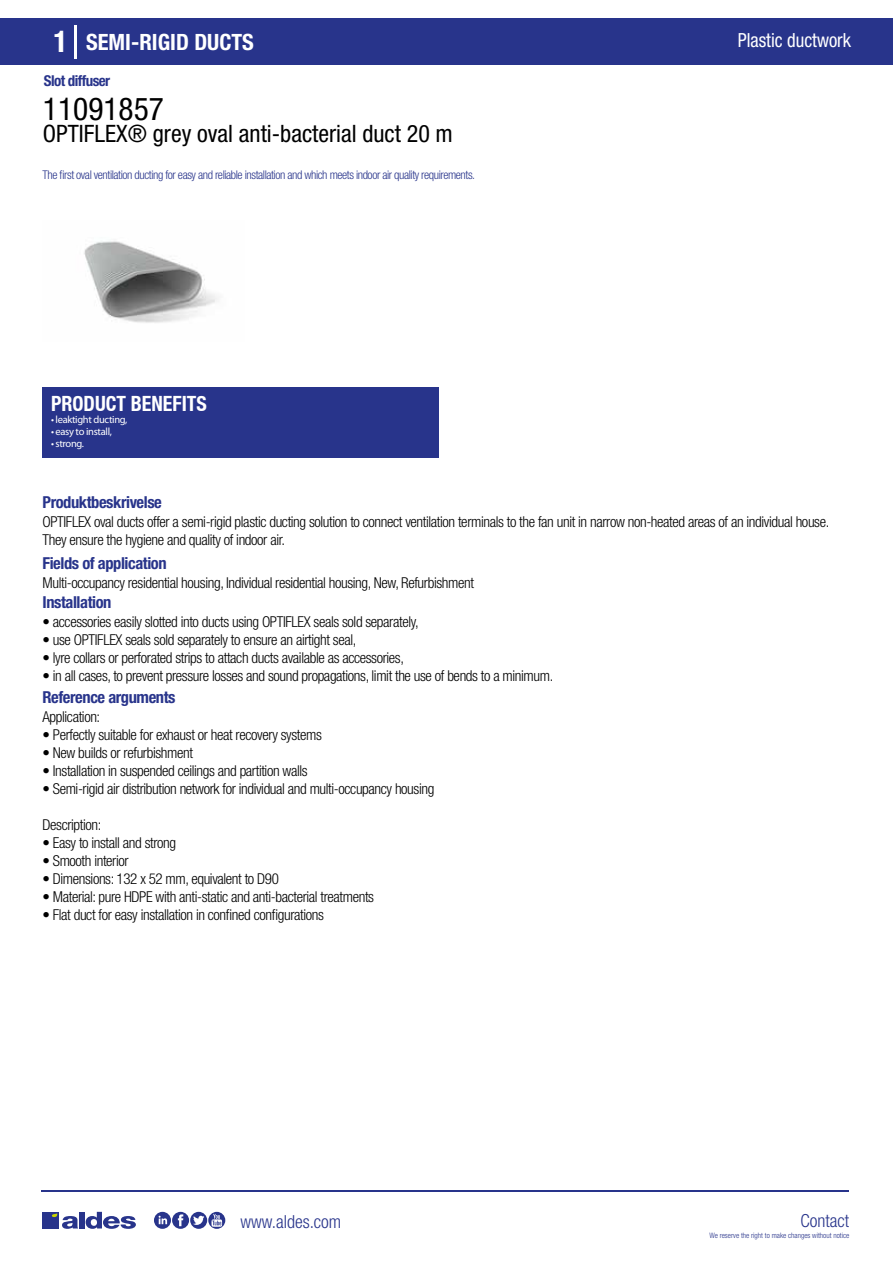
<style>
.page{position:relative;width:893px;height:1263px;background:#fff}
.page>*{position:absolute;margin:0;border:0;box-sizing:border-box;transform-origin:0 0}
.t1{font:condensed 31.5px "Helvetica Neue LT Std";color:#000}
.t2{font:condensed 24px "Helvetica Neue LT Std";color:#000}
.t3{font:700 condensed 22.5px "Helvetica Neue LT Std";color:#fff}
.t4{font:700 condensed 21px "Helvetica Neue";color:#fff;scale:.95 1}
.t5{font:condensed 19.5px "Helvetica Neue LT Std";color:#fff;scale:.95 1}
.t6{font:300 condensed 18px "Helvetica Neue";color:#28348b}
.t7{font:700 condensed 16.5px "Helvetica Neue LT Std";letter-spacing:-.025em;color:#28348b}
.t8{font:300 condensed 15px/18px "Helvetica Neue LT Std";letter-spacing:-.025em;color:#000}
.t9{font:700 condensed 15px "Helvetica Neue LT Std";letter-spacing:-.035em;color:#28348b}
.t10{font:300 condensed 12px "Helvetica Neue LT Std";letter-spacing:-.035em;color:#28348b}
.t11{font:10.5px "Myriad Pro";letter-spacing:-.03em;color:#fff}
.t12{font:300 condensed 7.5px "Helvetica Neue";color:#28348b}
.s1{font-size:30px}
</style>
<div class="page">
<div style="left:0;top:18px;width:893px;height:46px;background:#28348b"></div>
<div style="left:43px;top:387px;width:396px;height:70px;background:#28348b"></div>
<hr style="left:74px;top:25px;width:2px;height:33px;background:#fff">
<svg style="left:84px;top:241px;width:134px;height:82px"></svg>
<hr style="left:41px;top:1190px;width:808px;height:1px;background:#28348b">
<svg style="left:154px;top:1212px;width:71px;height:17px"></svg>
<div style="left:42px;top:1212px;width:17px;height:16px;background:#28348b"></div>
<div style="left:79px;top:1212px;width:5px;height:16px;background:#28348b"></div>
<svg style="left:86px;top:1212px;width:50px;height:17px"></svg>
<svg style="left:52px;top:1213px;width:26px;height:16px"></svg>
<h3 class="t3" style="left:54px;top:28px;width:202px"><span class="s1">1</span> SEMI-RIGID DUCTS</h3>
<h3 class="t5" style="left:738px;top:29px;width:121px">Plastic ductwork</h3>
<p class="t9" style="left:44px;top:71px;width:68px">Slot diffuser</p>
<h1 class="t1" style="left:43px;top:91px;width:122px">11091857</h1>
<h2 class="t2" style="left:43px;top:120px;width:411px">OPTIFLEX® grey oval anti-bacterial duct 20 m</h2>
<p class="t10" style="left:43px;top:167px;width:434px">The first oval ventilation ducting for easy and reliable installation and which meets indoor air quality requirements.</p>
<h3 class="t4" style="left:51px;top:391px;width:166px">PRODUCT BENEFITS</h3>
<p class="t11" style="left:51px;top:413px;width:78px">• leaktight ducting,</p>
<p class="t11" style="left:51px;top:425px;width:62px">• easy to install,</p>
<p class="t11" style="left:51px;top:437px;width:35px">• strong.</p>
<p class="t7" style="left:43px;top:492px;width:121px">Produktbeskrivelse</p>
<p class="t8" style="left:43px;top:513px;width:788px">OPTIFLEX oval ducts offer a semi-rigid plastic ducting solution to connect ventilation terminals to the fan unit in narrow non-heated areas of an individual house.<br>They ensure the hygiene and quality of indoor air.</p>
<p class="t8" style="left:43px;top:573px;width:433px">Multi-occupancy residential housing, Individual residential housing, New, Refurbishment</p>
<p class="t8" style="left:43px;top:613px;width:378px">• accessories easily slotted into ducts using OPTIFLEX seals sold separately,</p>
<p class="t8" style="left:43px;top:631px;width:315px">• use OPTIFLEX seals sold separately to ensure an airtight seal,</p>
<p class="t8" style="left:43px;top:649px;width:363px">• lyre collars or perforated strips to attach ducts available as accessories,</p>
<p class="t8" style="left:43px;top:667px;width:512px">• in all cases, to prevent pressure losses and sound propagations, limit the use of bends to a minimum.</p>
<p class="t7" style="left:43px;top:553px;width:126px">Fields of application</p>
<p class="t7" style="left:43px;top:592px;width:70px">Installation</p>
<p class="t7" style="left:43px;top:687px;width:135px">Reference arguments</p>
<p class="t8" style="left:43px;top:708px;width:59px">Application:</p>
<p class="t8" style="left:43px;top:726px;width:281px">• Perfectly suitable for exhaust or heat recovery systems</p>
<p class="t8" style="left:43px;top:744px;width:152px">• New builds or refurbishment</p>
<p class="t8" style="left:43px;top:762px;width:267px">• Installation in suspended ceilings and partition walls</p>
<p class="t8" style="left:43px;top:780px;width:393px">• Semi-rigid air distribution network for individual and multi-occupancy housing</p>
<p class="t8" style="left:43px;top:816px;width:60px">Description:</p>
<p class="t8" style="left:43px;top:834px;width:135px">• Easy to install and strong</p>
<p class="t8" style="left:43px;top:852px;width:88px">• Smooth interior</p>
<p class="t8" style="left:43px;top:870px;width:238px">• Dimensions: 132 x 52 mm, equivalent to D90</p>
<p class="t8" style="left:43px;top:888px;width:333px">• Material: pure HDPE with anti-static and anti-bacterial treatments</p>
<p class="t8" style="left:43px;top:906px;width:283px">• Flat duct for easy installation in confined configurations</p>
<p class="t6" style="left:240px;top:1211px;width:102px">www.aldes.com</p>
<p class="t6" style="left:800px;top:1211px;width:50px">Contact</p>
<p class="t12" style="left:709px;top:1230px;width:141px">We reserve the right to make changes without notice</p>
</div>
